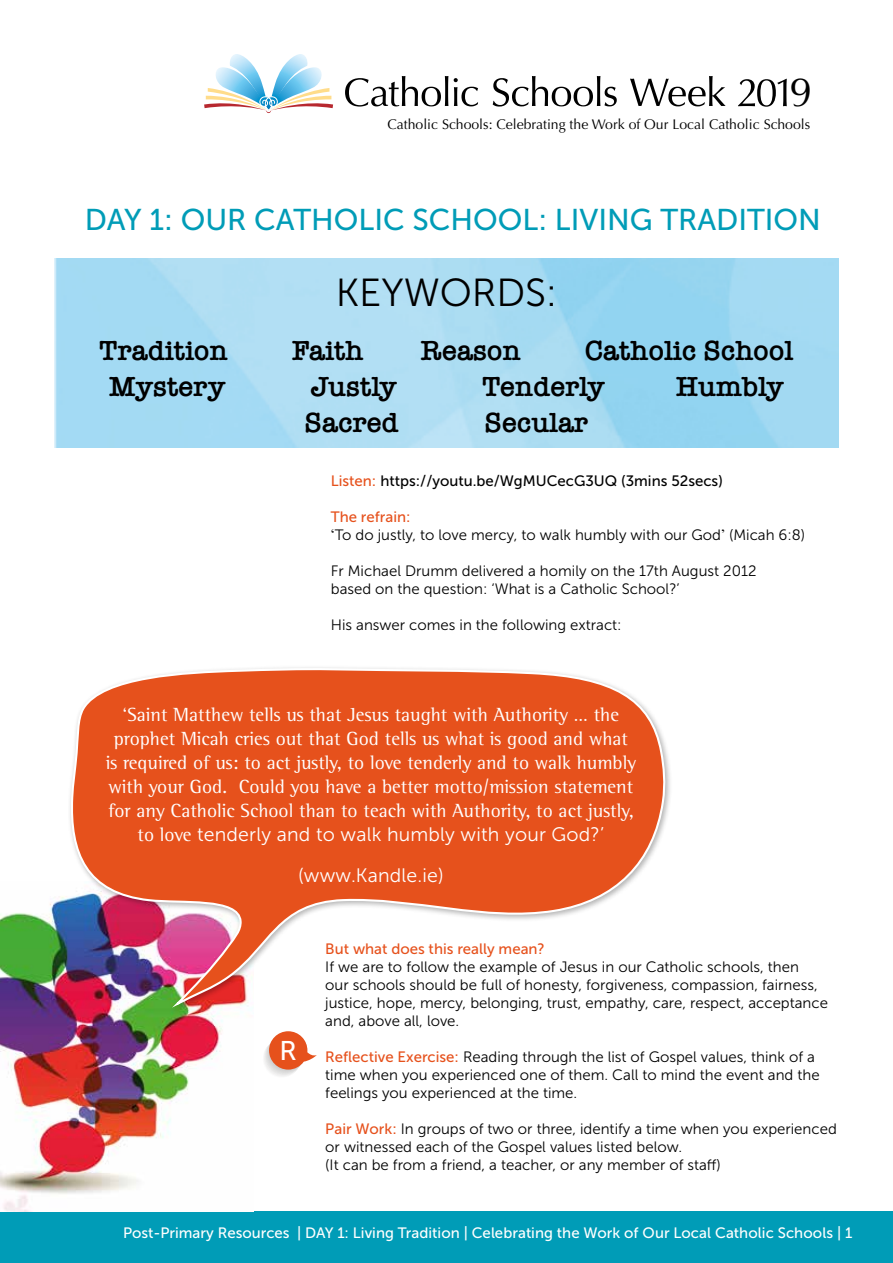
<style>
.page{position:relative;width:893px;height:1263px;background:#fff}
.page>*{position:absolute;margin:0;border:0;box-sizing:border-box;transform-origin:0 0}
.t1{font:41.1px "Optima";color:#000}
.t2{font:39px "Museo Sans 300";color:#000}
.t3{font:30px "Museo Sans 500";color:#009cb7}
.t4{font:600 28.5px "American Typewriter";color:#000}
.t5{font:27px "Museo Sans 500";color:#fff}
.t6{font:19.5px/24px "AT Rotis Semi Serif";color:#fff;text-align:center}
.t7{font:19.5px/41.4px "Museo Sans 300";letter-spacing:.01em;color:#fff;text-align:center}
.t8{font:15px/18px "Museo Sans 300";color:#000}
.t9{font:15px "Museo Sans 500";color:#fff}
.t10{font:15px "Museo Sans 500";color:#000}
.t11{font:15px "Museo Sans 500";color:#e6511c}
.t12{font:14.1px "Optima";color:#000}
.s1{color:#e6511c}
.s2{font-family:"Bodoni Svty Two ITCTT"}
.s3{font-family:"AT Rotis Semi Serif"}
.s4{font-family:"Museo Sans 500";color:#e6511c}
</style>
<div class="page">
<div style="left:0;top:1212px;width:893px;height:51px;background:#009cb7"></div>
<svg style="left:345px;top:76px;width:103px;height:31px"></svg>
<svg style="left:454px;top:78px;width:24px;height:28px"></svg>
<svg style="left:493px;top:76px;width:124px;height:31px"></svg>
<svg style="left:630px;top:76px;width:96px;height:30px"></svg>
<svg style="left:204px;top:54px;width:129px;height:59px"></svg>
<svg style="left:738px;top:79px;width:49px;height:28px"></svg>
<img style="left:0;top:896px;width:223px;height:316px">
<div style="left:68px;top:665px;width:605px;height:350px;background:#000;opacity:.3"></div>
<svg style="left:70px;top:666px;width:598px;height:346px"></svg>
<svg style="left:264px;top:1031px;width:53px;height:45px"></svg>
<h1 class="t1" style="left:790px;top:68px;width:24px">9</h1>
<p class="t12" style="left:387px;top:116px;width:424px">Catholic Schools: Celebrating the Work of Our Local Catholic Schools</p>
<h3 class="t3" style="left:85px;top:203px;width:738px">DAY 1: OUR CATHOLIC SCHOOL: LIVING TRADITION</h3>
<h2 class="t2" style="left:336px;top:272px;width:223px">KEYWORDS:</h2>
<h3 class="t4" style="left:99px;top:329px;width:130px">Tradition</h3>
<h3 class="t4" style="left:292px;top:329px;width:73px">Faith</h3>
<h3 class="t4" style="left:421px;top:329px;width:102px">Reason</h3>
<h3 class="t4" style="left:585px;top:329px;width:210px">Catholic School</h3>
<h3 class="t4" style="left:109px;top:365px;width:118px">Mystery</h3>
<h3 class="t4" style="left:311px;top:365px;width:88px">Justly</h3>
<h3 class="t4" style="left:482px;top:365px;width:124px">Tenderly</h3>
<h3 class="t4" style="left:676px;top:365px;width:109px">Humbly</h3>
<h3 class="t4" style="left:305px;top:401px;width:96px">Sacred</h3>
<h3 class="t4" style="left:485px;top:401px;width:105px">Secular</h3>
<p class="t10" style="left:331px;top:473px;width:393px"><span class="s1">Listen:</span> https://youtu.be/WgMUCecG3UQ (3mins 52secs)</p>
<p class="t11" style="left:331px;top:509px;width:81px">The refrain:</p>
<p class="t8" style="left:331px;top:526px;width:476px"><span class="s2">‘</span>To do justly, to love mercy, to walk humbly with our God<span class="s2">’</span> (Micah 6:8)</p>
<p class="t8" style="left:331px;top:562px;width:427px">Fr Michael Drumm delivered a homily on the 17th August 2012 based on the question: ‘What is a Catholic School?’</p>
<p class="t8" style="left:331px;top:616px;width:292px">His answer comes in the following extract:</p>
<p class="t6" style="left:106px;top:702px;width:532px">‘Saint Matthew tells us that Jesus taught with Authority … the prophet Micah cries out that God tells us what is good and what is required of us: to act justly, to love tenderly and to walk humbly with your God. Could you have a better motto/mission statement for any Catholic School than to teach with Authority, to act justly,</p>
<h3 class="t7" style="left:138px;top:813px;width:468px"><span class="s3">to love</span> tenderly and to walk humbly with your God?’ (www.Kandle.ie)</h3>
<h3 class="t5" style="left:279px;top:1036px;width:19px">R</h3>
<p class="t11" style="left:325px;top:941px;width:221px">But what does this really mean?</p>
<p class="t8" style="left:325px;top:958px;width:504px">If we are to follow the example of Jesus in our Catholic schools, then<br>our schools should be full of honesty, forgiveness, compassion, fairness, justice, hope, mercy, belonging, trust, empathy, care, respect, acceptance and, above all, love.</p>
<p class="t8" style="left:325px;top:1048px;width:496px"><span class="s4">Reflective Exercise:</span> Reading through the list of Gospel values, think of a time when you experienced one of them. Call to mind the event and the feelings you experienced at the time.</p>
<p class="t8" style="left:325px;top:1120px;width:513px"><span class="s4">Pair Work:</span> In groups of two or three, identify a time when you experienced or witnessed each of the Gospel values listed below.<br>(It can be from a friend, a teacher, or any member of staff)</p>
<p class="t9" style="left:123px;top:1224px;width:731px">Post-Primary Resources | DAY 1: Living Tradition | Celebrating the Work of Our Local Catholic Schools | 1</p>
</div>
